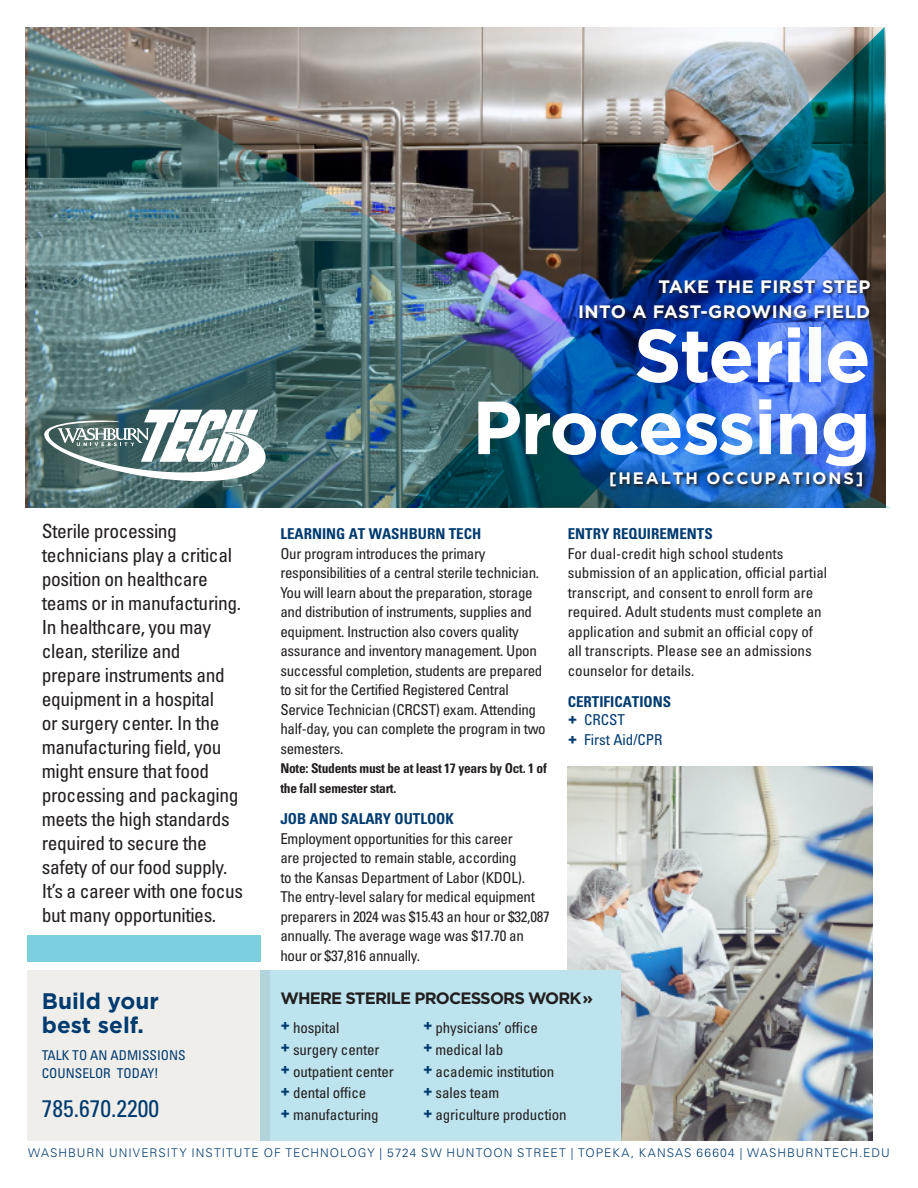
<style>
.page{position:relative;width:918px;height:1188px;background:#fff}
.page>*{position:absolute;margin:0;border:0;box-sizing:border-box;transform-origin:0 0}
.t1{font:700 75px "Gotham";letter-spacing:-.02em;color:#fff}
.t2{font:condensed 24px "Univers LT Pro";color:#003b70}
.Course_Description{font:700 22.5px/24px "Gotham";color:#003b70}
.Course_Description-2{font:condensed 19.5px/24px "Univers LT Pro";letter-spacing:-.02em;color:#231f20}
.t3{font:700 18px/25.5px "Gotham";letter-spacing:.025em;color:#fff;text-align:right}
.Course_Description-3{font:700 16.5px "Gotham";letter-spacing:-.05em;color:#231f20}
.t4{font:700 16.5px "Gotham";letter-spacing:.115em;color:#fff}
.Copy-Side_1{font:condensed 15px/19.5px "Univers LT Pro";letter-spacing:-.02em;color:#231f20}
.Copy-Side_1-2{font:condensed 15px/19.5px "Univers LT Pro";color:#231f20}
.Course_Description-4{font:condensed 15px "Univers LT Pro";letter-spacing:-.01em;color:#231f20}
.Course_Name{font:700 condensed 15px "Univers LT Pro";color:#003b70}
.Bullet_copy{font:condensed 15px "Univers LT Pro";color:#003b70}
.Copy-Side_1-3{font:700 condensed 13.5px/19.5px "Univers LT Pro";letter-spacing:-.02em;color:#231f20}
.t5{font:condensed 13.5px/18px "Univers LT Pro";color:#003b70}
.t6{font:300 12px "Univers LT Pro 45";letter-spacing:.085em;color:#003b70}
.s1{font-family:"Gotham";font-weight:700;font-stretch:normal}
.s2{font-family:"Gotham";font-weight:700;font-stretch:normal;color:#003b70}
</style>
<div class="page">
<img style="left:568px;top:767px;width:305px;height:373px">
<img style="left:28px;top:27px;width:863px;height:481px">
<img style="left:405px;top:27px;width:480px;height:481px">
<div style="left:260px;top:970px;width:361px;height:170px;background:#bde4ee"></div>
<img style="left:578px;top:278px;width:295px;height:45px">
<svg style="left:44px;top:410px;width:222px;height:71px"></svg>
<svg style="left:609px;top:471px;width:257px;height:20px;background:#1f5291"></svg>
<div style="left:27px;top:936px;width:233px;height:26px;background:#7bcfdf"></div>
<div style="left:27px;top:970px;width:243px;height:170px;background:#f0eeeb"></div>
<p class="t3" style="left:578px;top:274px;width:294px">TAKE THE FIRST STEP<br>INTO A FAST-GROWING FIELD</p>
<p class="t1" style="left:634px;top:306px;width:239px">Sterile</p>
<p class="t1" style="left:472px;top:378px;width:400px">Processing</p>
<p class="Course_Description-2" style="left:42px;top:519px;width:203px">Sterile processing technicians play a critical position on healthcare teams or in manufacturing.<br>In healthcare, you may clean, sterilize and prepare instruments and equipment in a hospital<br>or surgery center. In the manufacturing field, you might ensure that food processing and packaging meets the high standards required to secure the safety of our food supply.<br>It’s a career with one focus but many opportunities.</p>
<p class="Course_Description" style="left:42px;top:989px;width:118px">Build your best self.</p>
<p class="t5" style="left:42px;top:1046px;width:145px">TALK TO AN ADMISSIONS<br>COUNSELOR TODAY!</p>
<p class="t2" style="left:42px;top:1094px;width:119px">785.670.2200</p>
<p class="Course_Name" style="left:280px;top:525px;width:202px">LEARNING AT WASHBURN TECH</p>
<p class="Copy-Side_1" style="left:280px;top:543px;width:267px">Our program introduces the primary responsibilities of a central sterile technician.<br>You will learn about the preparation, storage and distribution of instruments, supplies and equipment. Instruction also covers quality assurance and inventory management. Upon successful completion, students are prepared to sit for the Certified Registered Central Service Technician (CRCST) exam. Attending half-day, you can complete the program in two semesters.</p>
<p class="Copy-Side_1-3" style="left:280px;top:758px;width:268px">Note: Students must be at least 17 years by Oct. 1 of the fall semester start.</p>
<p class="Course_Name" style="left:280px;top:810px;width:175px">JOB AND SALARY OUTLOOK</p>
<p class="Copy-Side_1" style="left:280px;top:828px;width:271px">Employment opportunities for this career<br>are projected to remain stable, according<br>to the Kansas Department of Labor (KDOL).<br>The entry-level salary for medical equipment preparers in 2024 was $15.43 an hour or $32,087 annually. The average wage was $17.70 an hour or $37,816 annually.</p>
<p class="t4" style="left:609px;top:469px;width:256px">[HEALTH OCCUPATIONS]</p>
<p class="Course_Name" style="left:568px;top:525px;width:147px">ENTRY REQUIREMENTS</p>
<p class="Copy-Side_1-2" style="left:568px;top:543px;width:261px">For dual-credit high school students submission of an application, official partial transcript, and consent to enroll form are required. Adult students must complete an application and submit an official copy of all transcripts. Please see an admissions counselor for details.</p>
<p class="Course_Name" style="left:568px;top:693px;width:105px">CERTIFICATIONS</p>
<p class="Bullet_copy" style="left:568px;top:710px;width:59px"><span class="s1">+</span> CRCST</p>
<p class="Bullet_copy" style="left:568px;top:730px;width:96px"><span class="s1">+</span> First Aid/CPR</p>
<p class="Course_Description-3" style="left:280px;top:987px;width:314px">WHERE STERILE PROCESSORS WORK »</p>
<p class="Course_Description-4" style="left:423px;top:1018px;width:116px"><span class="s2">+</span> physicians’ office</p>
<p class="Course_Description-4" style="left:423px;top:1040px;width:82px"><span class="s2">+</span> medical lab</p>
<p class="Course_Description-4" style="left:423px;top:1062px;width:133px"><span class="s2">+</span> academic institution</p>
<p class="Course_Description-4" style="left:423px;top:1084px;width:78px"><span class="s2">+</span> sales team</p>
<p class="Course_Description-4" style="left:423px;top:1106px;width:145px"><span class="s2">+</span> agriculture production</p>
<p class="Course_Description-4" style="left:280px;top:1018px;width:61px"><span class="s2">+</span> hospital</p>
<p class="Course_Description-4" style="left:280px;top:1040px;width:100px"><span class="s2">+</span> surgery center</p>
<p class="Course_Description-4" style="left:280px;top:1062px;width:115px"><span class="s2">+</span> outpatient center</p>
<p class="Course_Description-4" style="left:280px;top:1084px;width:87px"><span class="s2">+</span> dental office</p>
<p class="Course_Description-4" style="left:280px;top:1106px;width:100px"><span class="s2">+</span> manufacturing</p>
<p class="t6" style="left:28px;top:1145px;width:863px">WASHBURN UNIVERSITY INSTITUTE OF TECHNOLOGY | 5724 SW HUNTOON STREET | TOPEKA, KANSAS 66604 | WASHBURNTECH.EDU</p>
</div>
